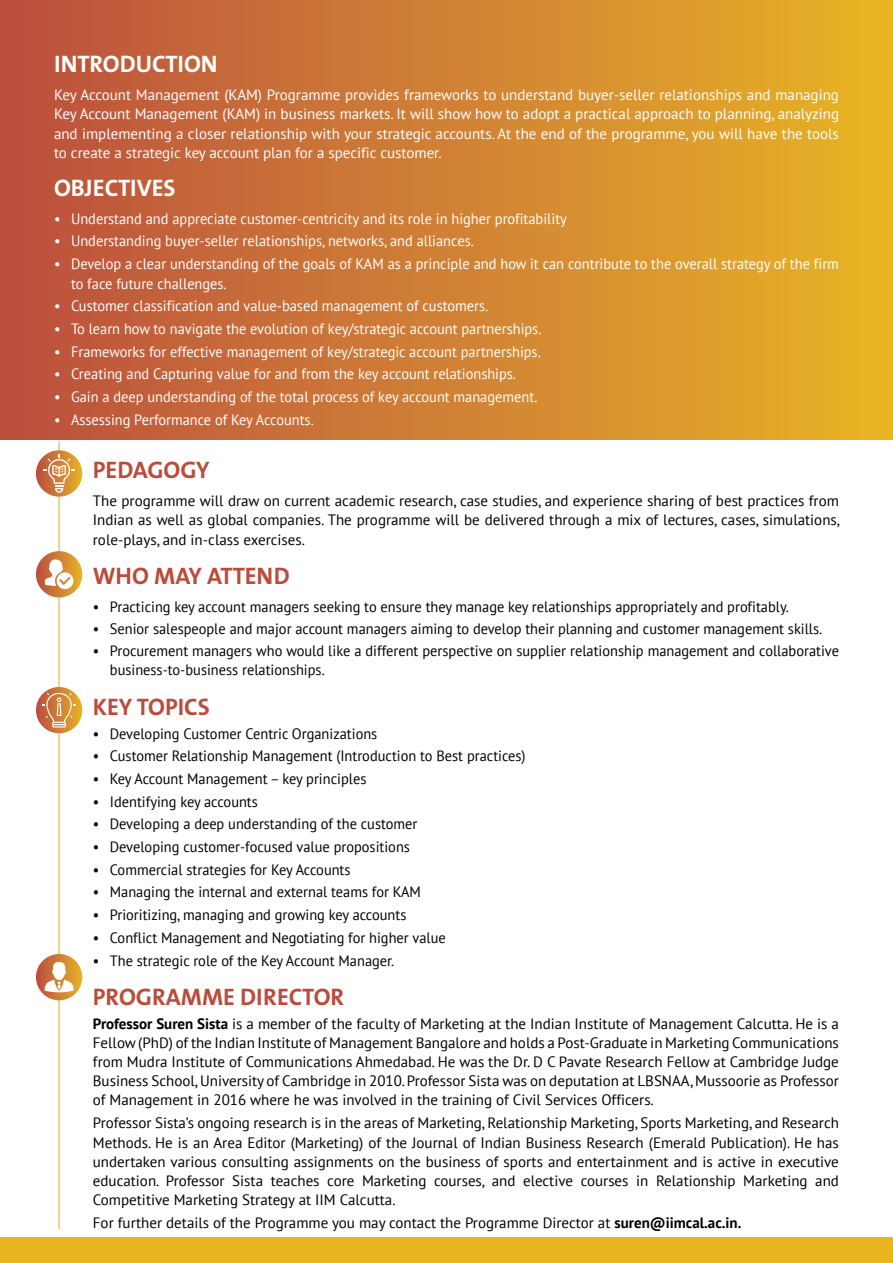
<style>
.page{position:relative;width:893px;height:1263px;background:#fff}
.page>*{position:absolute;margin:0;border:0;box-sizing:border-box;transform-origin:0 0}
.t1{font:700 24px "The Sans B7";color:#bb4c3c}
.t2{font:700 24px "The Sans B7";color:#fff}
.t3{font:15px/19.2px "PT Sans";color:#000;text-align:justify}
.t4{font:15px/19.5px "PT Sans";color:#000;scale:.96 1}
.t5{font:15px/19.5px "PT Sans";color:#fff;scale:.96 1}
.t6{font:15px/19.5px "PT Sans";color:#fff;text-align:justify}
.s1{font-weight:700}
</style>
<div class="page">
<div style="left:0;top:0;width:893px;height:440px;background:linear-gradient(to right,#ba4e40,#e8b426)"></div>
<div style="left:0;top:1237px;width:893px;height:26px;background:#eab620"></div>
<hr style="left:59px;top:441px;width:1px;height:788px;background:#eab620">
<svg style="left:36px;top:551px;width:46px;height:46px"></svg>
<svg style="left:45px;top:559px;width:28px;height:30px"></svg>
<svg style="left:36px;top:450px;width:46px;height:47px"></svg>
<svg style="left:43px;top:454px;width:32px;height:39px"></svg>
<svg style="left:36px;top:954px;width:46px;height:46px"></svg>
<svg style="left:44px;top:962px;width:30px;height:30px"></svg>
<svg style="left:36px;top:687px;width:46px;height:46px"></svg>
<svg style="left:42px;top:692px;width:34px;height:35px"></svg>
<h1 class="t2" style="left:54px;top:51px;width:65px">INTRODUCT</h1>
<h1 class="t2" style="left:178px;top:51px;width:24px">ION</h1>
<p class="t6" style="left:54px;top:84px;width:786px">Key Account Management (KAM) Programme provides frameworks to understand buyer-seller relationships and managing Key Account Management (KAM) in business markets. It will show how to adopt a practical approach to planning, analyzing and implementing a closer relationship with your strategic accounts. At the end of the programme, you will have the tools to create a strategic key account plan for a specific customer.</p>
<h1 class="t2" style="left:54px;top:175px;width:110px">OBJECTIVES</h1>
<p class="t5" style="left:54px;top:208px;width:536px">• Understand and appreciate customer-centricity and its role in higher profitability</p>
<p class="t5" style="left:54px;top:231px;width:439px">• Understanding buyer-seller relationships, networks, and alliances.</p>
<p class="t5" style="left:71px;top:254px;width:801px;text-indent:-17px">• Develop a clear understanding of the goals of KAM as a principle and how it can contribute to the overall strategy of the firm to face future challenges.</p>
<p class="t5" style="left:54px;top:296px;width:454px">• Customer classification and value-based management of customers.</p>
<p class="t5" style="left:54px;top:319px;width:509px">• To learn how to navigate the evolution of key/strategic account partnerships.</p>
<p class="t5" style="left:54px;top:341px;width:509px">• Frameworks for effective management of key/strategic account partnerships.</p>
<p class="t5" style="left:54px;top:364px;width:483px">• Creating and Capturing value for and from the key account relationships.</p>
<p class="t5" style="left:54px;top:387px;width:505px">• Gain a deep understanding of the total process of key account management.</p>
<p class="t5" style="left:54px;top:409px;width:272px">• Assessing Performance of Key Accounts.</p>
<h1 class="t1" style="left:93px;top:457px;width:29px">PEDAGOGY</h1>
<p class="t3" style="left:93px;top:490px;width:749px">The programme will draw on current academic research, case studies, and experience sharing of best practices from Indian as well as global companies. The programme will be delivered through a mix of lectures, cases, simulations, role-plays, and in-class exercises.</p>
<h1 class="t1" style="left:93px;top:564px;width:78px">WHO MAY</h1>
<h1 class="t1" style="left:207px;top:564px;width:15px">ATTEND</h1>
<p class="t4" style="left:93px;top:597px;width:726px">• Practicing key account managers seeking to ensure they manage key relationships appropriately and profitably.</p>
<p class="t4" style="left:93px;top:619px;width:761px">• Senior salespeople and major account managers aiming to develop their planning and customer management skills.</p>
<p class="t4" style="left:110px;top:640px;width:761px;text-indent:-17px">• Procurement managers who would like a different perspective on supplier relationship management and collaborative business-to-business relationships.</p>
<h1 class="t1" style="left:93px;top:694px;width:105px">KEY TOPICS</h1>
<p class="t4" style="left:93px;top:723px;width:298px">• Developing Customer Centric Organizations</p>
<p class="t4" style="left:93px;top:746px;width:452px">• Customer Relationship Management (Introduction to Best practices)</p>
<p class="t4" style="left:93px;top:769px;width:286px">• Key Account Management – key principles</p>
<p class="t4" style="left:93px;top:791px;width:173px">• Identifying key accounts</p>
<p class="t4" style="left:93px;top:814px;width:340px">• Developing a deep understanding of the customer</p>
<p class="t4" style="left:93px;top:837px;width:332px">• Developing customer-focused value propositions</p>
<p class="t4" style="left:93px;top:859px;width:270px">• Commercial strategies for Key Accounts</p>
<p class="t4" style="left:93px;top:882px;width:343px">• Managing the internal and external teams for KAM</p>
<p class="t4" style="left:93px;top:905px;width:328px">• Prioritizing, managing and growing key accounts</p>
<p class="t4" style="left:93px;top:927px;width:369px">• Conflict Management and Negotiating for higher value</p>
<p class="t4" style="left:93px;top:950px;width:315px">• The strategic role of the Key Account Manager.</p>
<h1 class="t1" style="left:93px;top:984px;width:91px">PROG RAMME</h1>
<h1 class="t1" style="left:240px;top:984px;width:51px">DIRECTO</h1>
<h1 class="t1" style="left:331px;top:984px;width:15px">R</h1>
<p class="t3" style="left:93px;top:1013px;width:748px"><span class="s1">Professor Suren Sista</span> is a member of the faculty of Marketing at the Indian Institute of Management Calcutta. He is a Fellow (PhD) of the Indian Institute of Management Bangalore and holds a Post-Graduate in Marketing Communications from Mudra Institute of Communications Ahmedabad. He was the Dr. D C Pavate Research Fellow at Cambridge Judge Business School, University of Cambridge in 2010. Professor Sista was on deputation at LBSNAA, Mussoorie as Professor of Management in 2016 where he was involved in the training of Civil Services Officers.</p>
<p class="t3" style="left:93px;top:1113px;width:748px">Professor Sista’s ongoing research is in the areas of Marketing, Relationship Marketing, Sports Marketing, and Research Methods. He is an Area Editor (Marketing) of the Journal of Indian Business Research (Emerald Publication). He has undertaken various consulting assignments on the business of sports and entertainment and is active in executive education. Professor Sista teaches core Marketing courses, and elective courses in Relationship Marketing and Competitive Marketing Strategy at IIM Calcutta.</p>
<p class="t3" style="left:93px;top:1213px;width:650px">For further details of the Programme you may contact the Programme Director at <span class="s1">suren@iimcal.ac.in.</span></p>
</div>
